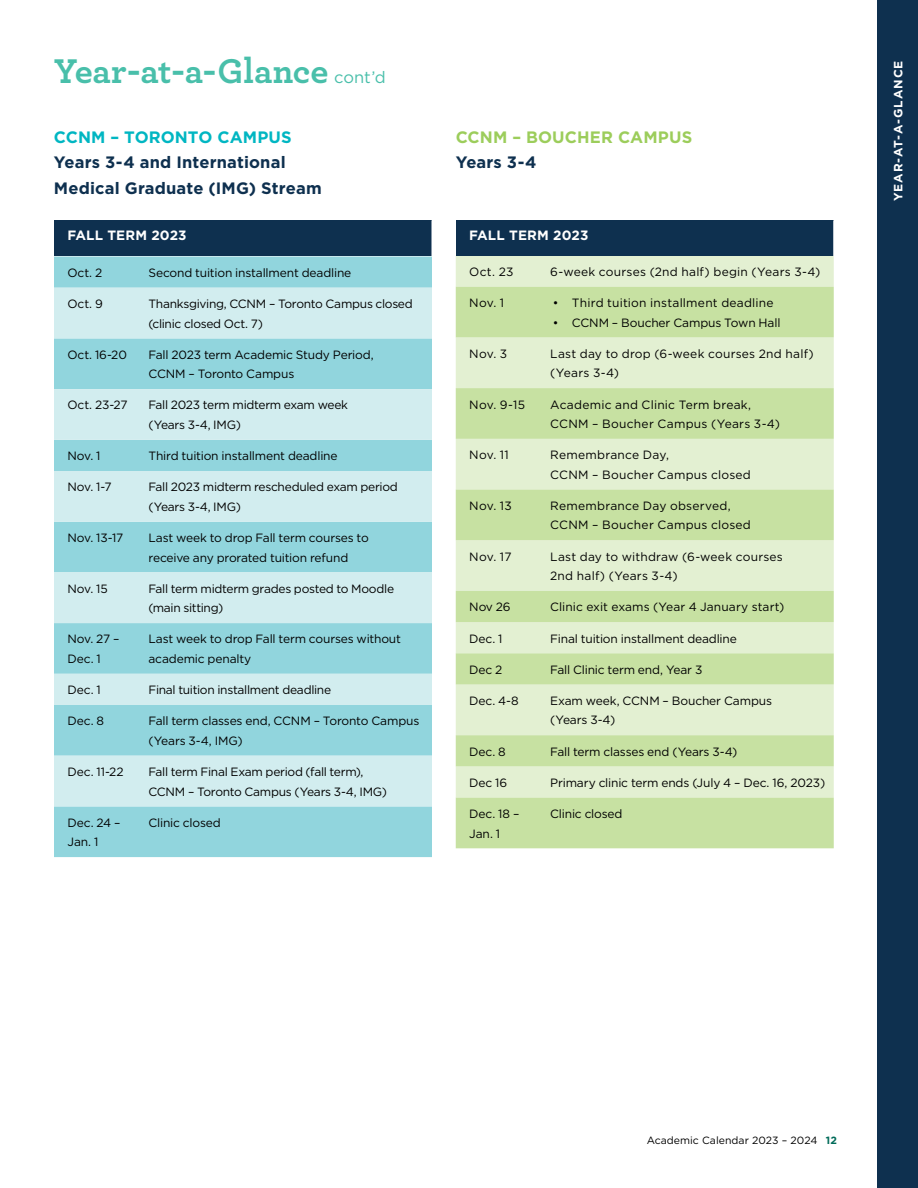
<style>
.page{position:relative;width:918px;height:1188px;background:#fff}
.page>*{position:absolute;margin:0;border:0;box-sizing:border-box;transform-origin:0 0}
.t1{font:700 36px "Archer";letter-spacing:-.005em;color:#49bfaa}
.t2{font:700 16.5px/25.5px "Gotham";letter-spacing:.01em;color:#0e304f}
.t3{font:700 16.5px "Gotham";letter-spacing:.005em;color:#00b6c2}
.t4{font:700 16.5px "Gotham";letter-spacing:.01em;color:#9ccd5b}
.t5{font:700 13.5px "Gotham";letter-spacing:.01em;color:#fff}
.t6{font:12px/19.5px "Gotham";letter-spacing:-.015em;color:#000}
.t7{font:12px/19.5px "Gotham";letter-spacing:.02em;color:#000}
.t8{font:12px "Gotham";letter-spacing:.005em;color:#000}
.t9{font:12px "Gotham";letter-spacing:.015em;color:#000}
.t10{font:700 12px "Gotham";letter-spacing:.075em;color:#fff}
.t11{font:10.5px "Gotham";letter-spacing:.005em;color:#000}
.s1{font-family:"Gotham";font-weight:400;font-size:16.5px}
.s2{font-weight:700;color:#006b59}
</style>
<div class="page">
<div style="left:878px;top:0;width:40px;height:1188px;background:#0e304f"></div>
<div style="left:54px;top:256px;width:378px;height:601px;background:#91d5dd"></div>
<svg style="left:54px;top:288px;width:378px;height:518px;background:#b4e2e6"></svg>
<div style="left:54px;top:220px;width:378px;height:36px;background:#0e304f"></div>
<div style="left:456px;top:256px;width:378px;height:31px;background:#e3f0d2"></div>
<svg style="left:456px;top:287px;width:378px;height:561px;background:#d4e8b8"></svg>
<div style="left:456px;top:220px;width:378px;height:36px;background:#0e304f"></div>
<hr style="left:833px;top:220px;width:1px;height:36px;background:#fff">
<h1 class="t1" style="left:54px;top:42px;width:333px">Year-at-a-Glance <span class="s1">cont’d</span></h1>
<h2 class="t3" style="left:54px;top:126px;width:239px">CCNM – TORONTO CAMPUS</h2>
<h2 class="t2" style="left:54px;top:150px;width:269px">Years 3-4 and International<br>Medical Graduate (IMG) Stream</h2>
<h2 class="t4" style="left:456px;top:126px;width:238px">CCNM – BOUCHER CAMPUS</h2>
<h2 class="t2" style="left:456px;top:150px;width:82px">Years 3-4</h2>
<p class="t10" style="left:890px;top:201px;width:142px;rotate:-90deg">YEAR-AT-A-GLANCE</p>
<p class="t5" style="left:68px;top:226px;width:121px">FALL TERM 2023</p>
<p class="t5" style="left:469px;top:226px;width:121px">FALL TERM 2023</p>
<p class="t6" style="left:68px;top:263px;width:36px">Oct. 2</p>
<p class="t6" style="left:148px;top:263px;width:204px">Second tuition installment deadline</p>
<p class="t6" style="left:68px;top:294px;width:37px">Oct. 9</p>
<p class="t6" style="left:148px;top:294px;width:266px">Thanksgiving, CCNM – Toronto Campus closed (clinic closed Oct. 7)</p>
<p class="t6" style="left:68px;top:345px;width:61px">Oct. 16-20</p>
<p class="t6" style="left:148px;top:345px;width:227px">Fall 2023 term Academic Study Period,<br>CCNM – Toronto Campus</p>
<p class="t6" style="left:68px;top:395px;width:62px">Oct. 23-27</p>
<p class="t6" style="left:148px;top:395px;width:201px">Fall 2023 term midterm exam week (Years 3-4, IMG)</p>
<p class="t6" style="left:68px;top:446px;width:35px">Nov. 1</p>
<p class="t6" style="left:148px;top:446px;width:191px">Third tuition installment deadline</p>
<p class="t6" style="left:68px;top:477px;width:46px">Nov. 1-7</p>
<p class="t6" style="left:148px;top:477px;width:251px">Fall 2023 midterm rescheduled exam period (Years 3-4, IMG)</p>
<p class="t6" style="left:68px;top:528px;width:57px">Nov. 13-17</p>
<p class="t6" style="left:148px;top:528px;width:222px">Last week to drop Fall term courses to receive any prorated tuition refund</p>
<p class="t6" style="left:68px;top:579px;width:42px">Nov. 15</p>
<p class="t6" style="left:148px;top:579px;width:247px">Fall term midterm grades posted to Moodle (main sitting)</p>
<p class="t6" style="left:68px;top:629px;width:54px">Nov. 27 –<br>Dec. 1</p>
<p class="t6" style="left:148px;top:629px;width:254px">Last week to drop Fall term courses without academic penalty</p>
<p class="t6" style="left:68px;top:680px;width:35px">Dec. 1</p>
<p class="t6" style="left:148px;top:680px;width:184px">Final tuition installment deadline</p>
<p class="t6" style="left:68px;top:711px;width:38px">Dec. 8</p>
<p class="t6" style="left:148px;top:711px;width:272px">Fall term classes end, CCNM – Toronto Campus (Years 3-4, IMG)</p>
<p class="t6" style="left:68px;top:762px;width:58px">Dec. 11-22</p>
<p class="t6" style="left:148px;top:762px;width:240px">Fall term Final Exam period (fall term),<br>CCNM – Toronto Campus (Years 3-4, IMG)</p>
<p class="t6" style="left:68px;top:813px;width:54px">Dec. 24 –<br>Jan. 1</p>
<p class="t6" style="left:148px;top:813px;width:74px">Clinic closed</p>
<p class="t6" style="left:469px;top:262px;width:46px">Oct. 23</p>
<p class="t7" style="left:550px;top:262px;width:272px">6-week courses (2nd half) begin (Years 3-4)</p>
<p class="t6" style="left:469px;top:293px;width:37px">Nov. 1</p>
<p class="t9" style="left:553px;top:295px;width:222px">• Third tuition installment deadline</p>
<p class="t6" style="left:553px;top:312px;width:229px">• CCNM – Boucher Campus Town Hall</p>
<p class="t6" style="left:469px;top:344px;width:40px">Nov. 3</p>
<p class="t7" style="left:550px;top:344px;width:265px">Last day to drop (6-week courses 2nd half) (Years 3-4)</p>
<p class="t6" style="left:469px;top:394px;width:57px">Nov. 9-15</p>
<p class="t7" style="left:550px;top:394px;width:231px">Academic and Clinic Term break,<br>CCNM – Boucher Campus (Years 3-4)</p>
<p class="t6" style="left:469px;top:445px;width:41px">Nov. 11</p>
<p class="t7" style="left:550px;top:445px;width:202px">Remembrance Day,<br>CCNM – Boucher Campus closed</p>
<p class="t6" style="left:469px;top:496px;width:44px">Nov. 13</p>
<p class="t7" style="left:550px;top:496px;width:202px">Remembrance Day observed,<br>CCNM – Boucher Campus closed</p>
<p class="t6" style="left:469px;top:546px;width:44px">Nov. 17</p>
<p class="t7" style="left:550px;top:546px;width:234px">Last day to withdraw (6-week courses<br>2nd half) (Years 3-4)</p>
<p class="t6" style="left:469px;top:597px;width:43px">Nov 26</p>
<p class="t8" style="left:550px;top:599px;width:236px">Clinic exit exams (Year 4 January start)</p>
<p class="t6" style="left:469px;top:628px;width:35px">Dec. 1</p>
<p class="t6" style="left:550px;top:628px;width:188px">Final tuition installment deadline</p>
<p class="t6" style="left:469px;top:659px;width:35px">Dec 2</p>
<p class="t6" style="left:550px;top:659px;width:154px">Fall Clinic term end, Year 3</p>
<p class="t6" style="left:469px;top:691px;width:51px">Dec. 4-8</p>
<p class="t6" style="left:550px;top:691px;width:223px">Exam week, CCNM – Boucher Campus (Years 3-4)</p>
<p class="t6" style="left:469px;top:741px;width:38px">Dec. 8</p>
<p class="t6" style="left:550px;top:741px;width:189px">Fall term classes end (Years 3-4)</p>
<p class="t6" style="left:469px;top:773px;width:40px">Dec 16</p>
<p class="t6" style="left:550px;top:773px;width:276px">Primary clinic term ends (July 4 – Dec. 16, 2023)</p>
<p class="t6" style="left:469px;top:804px;width:52px">Dec. 18 –<br>Jan. 1</p>
<p class="t6" style="left:550px;top:804px;width:74px">Clinic closed</p>
<p class="t11" style="left:647px;top:1134px;width:192px">Academic Calendar 2023 – 2024 <span class="s2">12</span></p>
</div>
